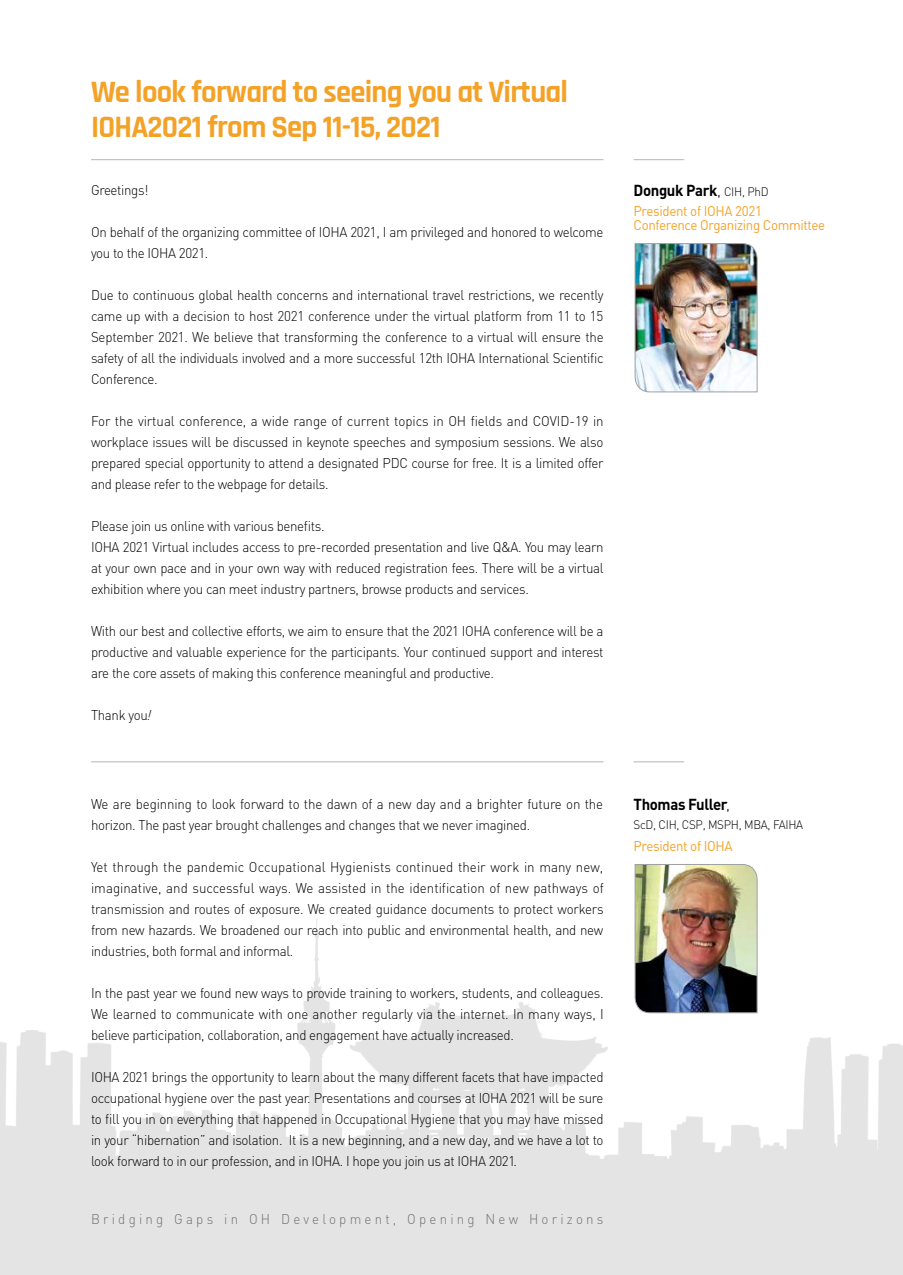
<style>
.page{position:relative;width:903px;height:1275px;background:#fff}
.page>*{position:absolute;margin:0;border:0;box-sizing:border-box;transform-origin:0 0}
.t1{font:700 31.5px/35px "Rajdhani";letter-spacing:-.025em;color:#f4a227}
.t2{font:700 15.75px "DIN";letter-spacing:-.025em;color:#000;scale:.95 1}
.t3{font:300 14px/21px "DIN";letter-spacing:-.025em;color:#000;text-align:justify;scale:.95 1}
.t4{font:14px/14px "DIN";letter-spacing:-.025em;color:#f4a227;scale:.95 1}
.t5{font:300 14px "DIN";letter-spacing:.24em;color:#727171;scale:.95 1}
.t6{font:300 12.25px "DIN";letter-spacing:-.025em;color:#000;scale:.95 1}
.s1{font-style:italic}
.s2{font-weight:300}
.s3{font-weight:300;font-size:12.25px}
</style>
<div class="page">
<img style="left:0;top:919px;width:902px;height:356px">
<img style="left:634px;top:243px;width:124px;height:149px">
<img style="left:634px;top:864px;width:124px;height:149px">
<hr style="left:91px;top:762px;width:512px;height:1px;background:#b5b6b6">
<hr style="left:633px;top:762px;width:51px;height:1px;background:#b5b6b6">
<hr style="left:91px;top:159px;width:512px;height:1px;background:#b5b6b6">
<hr style="left:633px;top:159px;width:51px;height:1px;background:#b5b6b6">
<h1 class="t1" style="left:91px;top:75px;width:479px">We look forward to seeing you at Virtual<br>IOHA2021 from Sep 11-15, 2021</h1>
<p class="t3" style="left:91px;top:179px;width:62px">Greetings!</p>
<p class="t3" style="left:91px;top:221px;width:541px">On behalf of the organizing committee of IOHA 2021, I am privileged and honored to welcome you to the IOHA 2021.</p>
<p class="t3" style="left:91px;top:284px;width:541px">Due to continuous global health concerns and international travel restrictions, we recently came up with a decision to host 2021 conference under the virtual platform from 11 to 15<br>September 2021. We believe that transforming the conference to a virtual will ensure the safety of all the individuals involved and a more successful 12th IOHA International Scientific Conference.</p>
<p class="t3" style="left:91px;top:410px;width:541px">For the virtual conference, a wide range of current topics in OH fields and COVID-19 in workplace issues will be discussed in keynote speeches and symposium sessions. We also prepared special opportunity to attend a designated PDC course for free. It is a limited offer and please refer to the webpage for details.</p>
<p class="t3" style="left:91px;top:515px;width:541px;text-align:left">Please join us online with various benefits.<br>IOHA 2021 Virtual includes access to pre-recorded presentation and live Q&amp;A. You may learn at your own pace and in your own way with reduced registration fees. There will be a virtual exhibition where you can meet industry partners, browse products and services.</p>
<p class="t3" style="left:91px;top:620px;width:541px">With our best and collective efforts, we aim to ensure that the 2021 IOHA conference will be a productive and valuable experience for the participants. Your continued support and interest are the core assets of making this conference meaningful and productive.</p>
<p class="t3" style="left:91px;top:704px;width:69px">Thank you<span class="s1">!</span></p>
<p class="t3" style="left:91px;top:793px;width:541px">We are beginning to look forward to the dawn of a new day and a brighter future on the horizon. The past year brought challenges and changes that we never imagined.</p>
<p class="t3" style="left:91px;top:856px;width:541px">Yet through the pandemic Occupational Hygienists continued their work in many new, imaginative, and successful ways. We assisted in the identification of new pathways of transmission and routes of exposure. We created guidance documents to protect workers from new hazards. We broadened our reach into public and environmental health, and new industries, both formal and informal.</p>
<p class="t3" style="left:91px;top:982px;width:541px">In the past year we found new ways to provide training to workers, students, and colleagues.<br>We learned to communicate with one another regularly via the internet. In many ways, I believe participation, collaboration, and engagement have actually increased.</p>
<p class="t3" style="left:91px;top:1066px;width:541px">IOHA 2021 brings the opportunity to learn about the many different facets that have impacted occupational hygiene over the past year. Presentations and courses at IOHA 2021 will be sure to fill you in on everything that happened in Occupational Hygiene that you may have missed in your “hibernation” and isolation. It is a new beginning, and a new day, and we have a lot to look forward to in our profession, and in IOHA. I hope you join us at IOHA 2021.</p>
<p class="t5" style="left:91px;top:1210px;width:541px">Bridging Gaps in OH Development, Opening New Horizons</p>
<p class="t2" style="left:633px;top:180px;width:144px">Donguk Park<span class="s2">,</span> <span class="s3">CIH, PhD</span></p>
<p class="t4" style="left:633px;top:204px;width:203px">President of IOHA 2021<br>Conference Organizing Committee</p>
<p class="t2" style="left:633px;top:794px;width:103px">Thomas Fuller<span class="s2">,</span></p>
<p class="t6" style="left:633px;top:817px;width:180px">ScD, CIH, CSP, MSPH, MBA, FAIHA</p>
<p class="t4" style="left:633px;top:838px;width:106px">President of IOHA</p>
</div>
